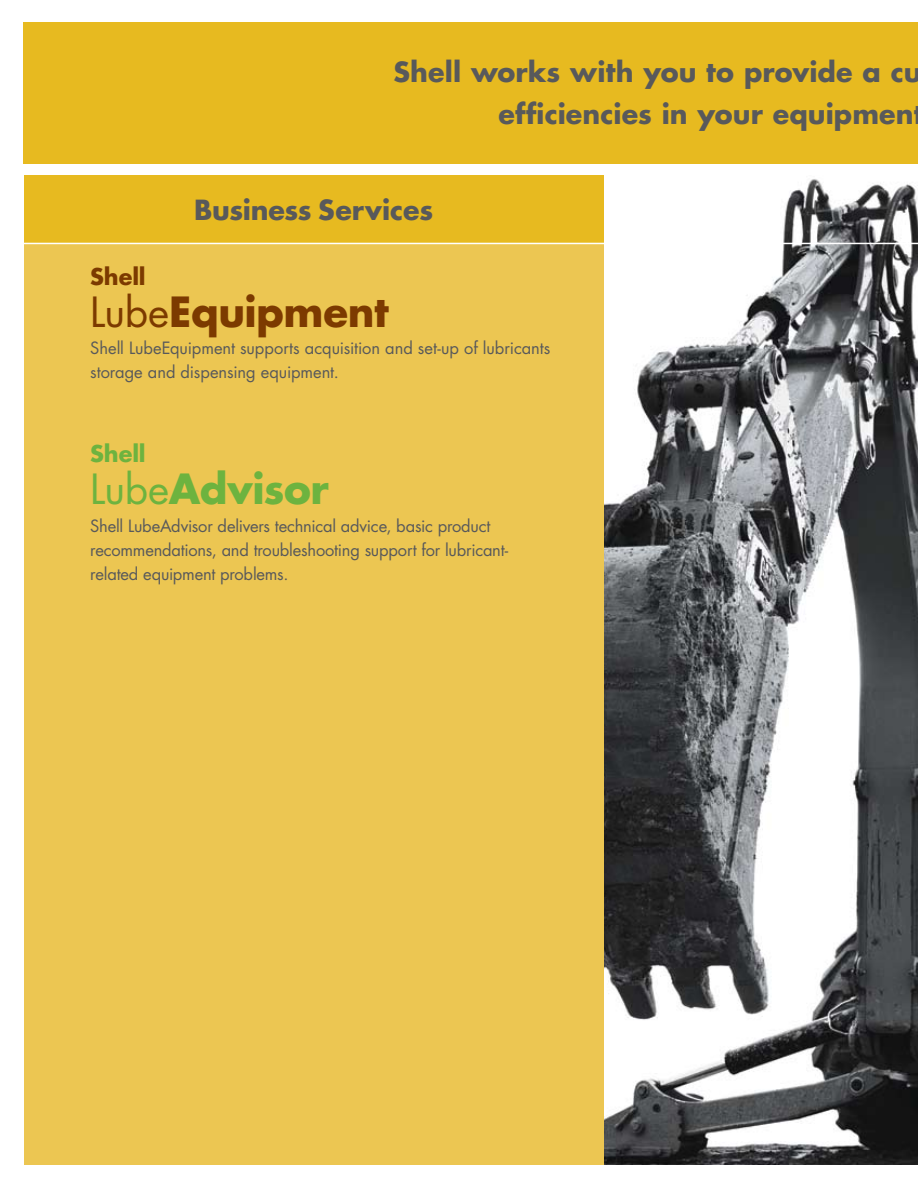
<style>
.page{position:relative;width:918px;height:1188px;background:#fff}
.page>*{position:absolute;margin:0;border:0;box-sizing:border-box;transform-origin:0 0}
.t1{font:700 40.5px "Futura";letter-spacing:-.01em;color:#7c3a00}
.t2{font:700 40.5px "Futura";letter-spacing:-.01em;color:#6db33f}
.t3{font:700 27px/42px "Futura";color:#58595b;text-align:right}
.t4{font:700 22.5px "Futura";letter-spacing:-.005em;color:#7c3a00}
.t5{font:700 22.5px "Futura";letter-spacing:-.005em;color:#6db33f}
.t6{font:16.5px/24px "Futura";letter-spacing:-.01em;color:#58595b}
.s1{font-weight:400}
</style>
<div class="page">
<img style="left:604px;top:179px;width:314px;height:985px">
<div style="left:24px;top:175px;width:580px;height:989px;background:#ecc652"></div>
<div style="left:24px;top:175px;width:580px;height:68px;background:#e7ba20"></div>
<hr style="left:0;top:243px;width:918px;height:1px;background:#fff">
<div style="left:24px;top:22px;width:894px;height:141px;background:#e7ba20"></div>
<h2 class="t3" style="left:393px;top:50px;width:530px">Shell works with you to provide a cu efficiencies in your equipmen</h2>
<h2 class="t3" style="left:194px;top:188px;width:241px">Business Services</h2>
<h3 class="t4" style="left:90px;top:261px;width:57px">Shell</h3>
<h1 class="t1" style="left:90px;top:284px;width:300px"><span class="s1">Lube</span>Equipment</h1>
<p class="t6" style="left:90px;top:336px;width:462px">Shell LubeEquipment supports acquisition and set-up of lubricants storage and dispensing equipment.</p>
<h3 class="t5" style="left:90px;top:438px;width:57px">Shell</h3>
<h1 class="t2" style="left:90px;top:461px;width:240px"><span class="s1">Lube</span>Advisor</h1>
<p class="t6" style="left:90px;top:513px;width:419px">Shell LubeAdvisor delivers technical advice, basic product recommendations, and troubleshooting support for lubricant&shy;related equipment problems.</p>
</div>
